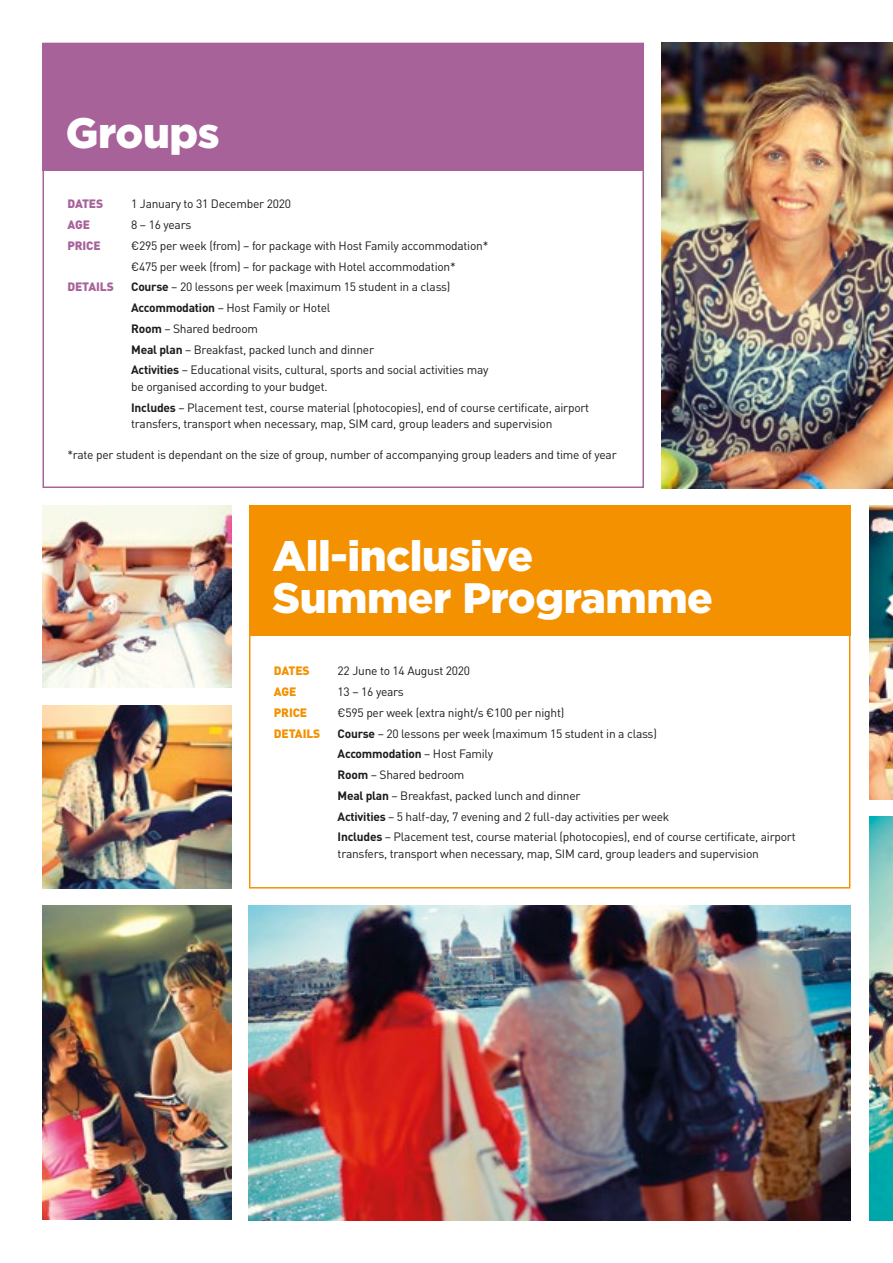
<style>
.page{position:relative;width:893px;height:1263px;background:#fff}
.page>*{position:absolute;margin:0;border:0;box-sizing:border-box;transform-origin:0 0}
.t1{font:900 42.6px/42.6px "Gotham HTF";letter-spacing:-.01em;color:#fff}
.Bullet_Points{font:12px/16.5px "DIN Pro";letter-spacing:-.02em;color:#1c1c1a}
.Bullet_Points-2{font:700 12px "DIN Pro";letter-spacing:-.02em;color:#1c1c1a}
.Bullet_Points-3{font:900 12px "DIN Pro";letter-spacing:-.01em;color:#a7629a}
.Bullet_Points-4{font:900 12px "DIN Pro";letter-spacing:-.01em;color:#f39100}
.s1{font-weight:700}
.s2{font-weight:400}
</style>
<div class="page">
<div style="left:43px;top:43px;width:601px;height:128px;background:#a7629a"></div>
<div style="left:43px;top:43px;width:601px;height:445px;border:2px solid #a7629a"></div>
<div style="left:249px;top:506px;width:601px;height:130px;background:#f39100"></div>
<div style="left:249px;top:506px;width:601px;height:382px;border:2px solid #f39100"></div>
<img style="left:662px;top:43px;width:231px;height:445px">
<img style="left:870px;top:817px;width:23px;height:403px">
<img style="left:43px;top:705px;width:188px;height:183px">
<img style="left:43px;top:506px;width:188px;height:182px">
<img style="left:870px;top:506px;width:23px;height:293px">
<img style="left:249px;top:905px;width:601px;height:315px">
<img style="left:43px;top:905px;width:188px;height:315px">
<p class="t1" style="left:66px;top:111px;width:155px">Groups</p>
<p class="Bullet_Points-3" style="left:67px;top:196px;width:37px">DATES</p>
<p class="Bullet_Points" style="left:131px;top:195px;width:161px">1 January to 31 December 2020</p>
<p class="Bullet_Points-3" style="left:67px;top:217px;width:24px">AGE</p>
<p class="Bullet_Points" style="left:131px;top:216px;width:62px">8 – 16 years</p>
<p class="Bullet_Points-3" style="left:67px;top:237px;width:35px">PRICE</p>
<p class="Bullet_Points" style="left:131px;top:237px;width:359px">€295 per week (from) – for package with Host Family accommodation*</p>
<p class="Bullet_Points" style="left:131px;top:257px;width:326px">€475 per week (from) – for package with Hotel accommodation*</p>
<p class="Bullet_Points-3" style="left:67px;top:279px;width:48px">DETAILS</p>
<p class="Bullet_Points" style="left:131px;top:278px;width:321px"><span class="s1">Course</span> – 20 lessons per week (maximum 15 student in a class)</p>
<p class="Bullet_Points" style="left:131px;top:299px;width:201px"><span class="s1">Accommodation</span> – Host Family or Hotel</p>
<p class="Bullet_Points" style="left:131px;top:320px;width:128px"><span class="s1">Room</span> – Shared bedroom</p>
<p class="Bullet_Points" style="left:131px;top:340px;width:244px"><span class="s1">Meal plan</span> – Breakfast, packed lunch and dinner</p>
<p class="Bullet_Points" style="left:131px;top:361px;width:359px"><span class="s1">Activities</span> – Educational visits, cultural, sports and social activities may be organised according to your budget.</p>
<p class="Bullet_Points" style="left:131px;top:398px;width:460px"><span class="s1">Includes</span> – Placement test, course material (photocopies), end of course certificate, airport transfers, transport when necessary, map, SIM card, group leaders and supervision</p>
<p class="Bullet_Points" style="left:67px;top:446px;width:551px">*rate per student is dependant on the size of group, number of accompanying group leaders and time of year</p>
<p class="t1" style="left:272px;top:533px;width:442px">All-inclusive<br>Summer Programme</p>
<p class="Bullet_Points-4" style="left:274px;top:663px;width:37px">DATES</p>
<p class="Bullet_Points" style="left:338px;top:662px;width:134px">22 June to 14 August 2020</p>
<p class="Bullet_Points-4" style="left:274px;top:684px;width:24px">AGE</p>
<p class="Bullet_Points" style="left:338px;top:683px;width:68px">13 – 16 years</p>
<p class="Bullet_Points-4" style="left:274px;top:704px;width:35px">PRICE</p>
<p class="Bullet_Points" style="left:338px;top:704px;width:228px">€595 per week (extra night/s €100 per night)</p>
<p class="Bullet_Points-4" style="left:274px;top:725px;width:48px">DETAILS</p>
<p class="Bullet_Points" style="left:338px;top:725px;width:321px"><span class="s1">Course</span> – 20 lessons per week (maximum 15 student in a class)</p>
<p class="Bullet_Points-2" style="left:338px;top:746px;width:157px">Accommodation <span class="s2">– Host Family</span></p>
<p class="Bullet_Points" style="left:338px;top:766px;width:128px"><span class="s1">Room</span> – Shared bedroom</p>
<p class="Bullet_Points" style="left:338px;top:787px;width:244px"><span class="s1">Meal plan</span> – Breakfast, packed lunch and dinner</p>
<p class="Bullet_Points" style="left:338px;top:808px;width:333px"><span class="s1">Activities</span> – 5 half-day, 7 evening and 2 full-day activities per week</p>
<p class="Bullet_Points" style="left:338px;top:828px;width:460px"><span class="s1">Includes</span> – Placement test, course material (photocopies), end of course certificate, airport transfers, transport when necessary, map, SIM card, group leaders and supervision</p>
</div>
